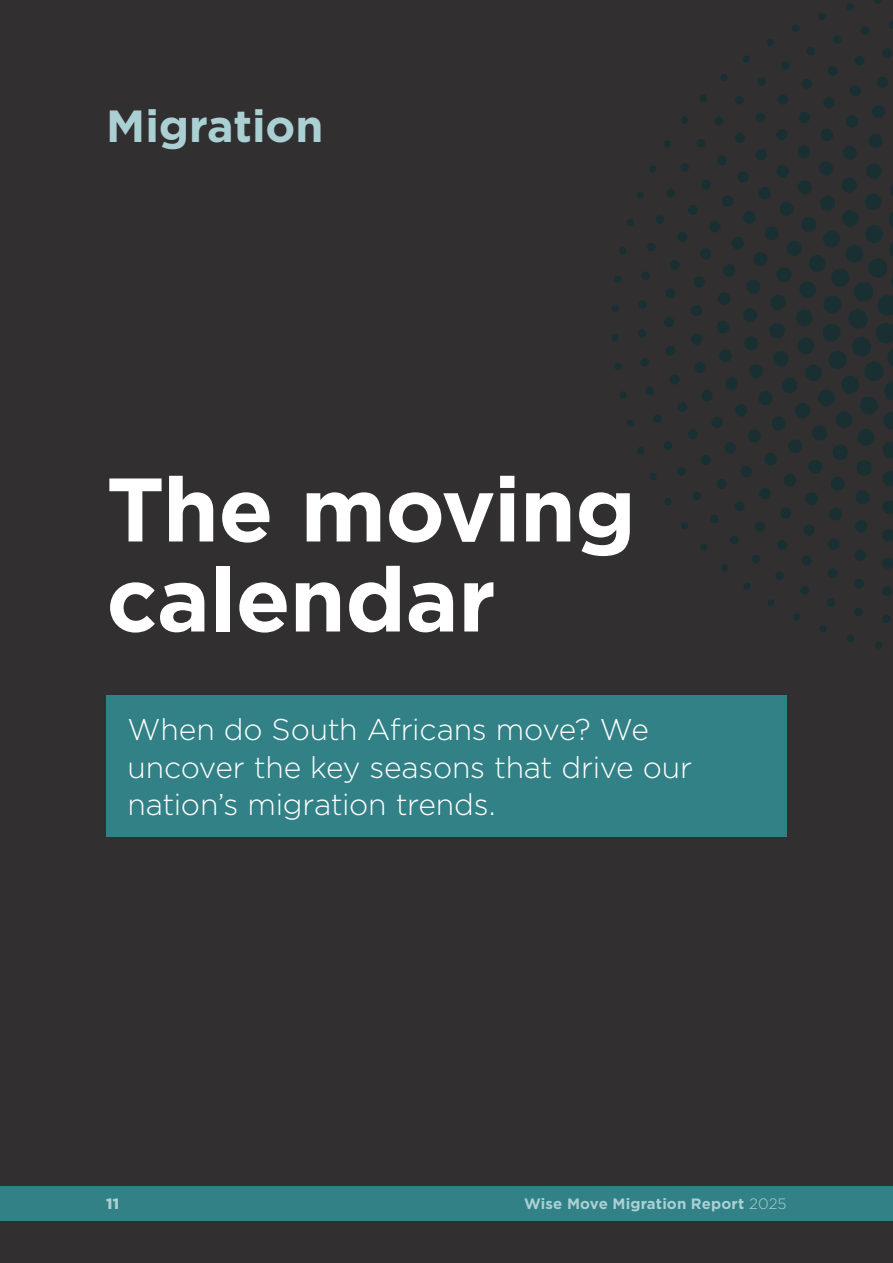
<style>
.page{position:relative;width:893px;height:1263px;background:#312f30}
.page>*{position:absolute;margin:0;border:0;box-sizing:border-box;transform-origin:0 0}
.t1{font:700 90px/90px "Gotham";letter-spacing:-.01em;color:#fff}
.t2{font:700 45px "Gotham";color:#aad0d4}
.t3{font:300 30px/37.5px "Gotham";letter-spacing:-.01em;color:#fff}
.t4{font:700 15px "Gotham";letter-spacing:.01em;color:#aad0d4}
.t5{font:900 15px "Gotham";color:#aad0d4}
.s1{font-weight:300}
</style>
<div class="page">
<svg style="left:611px;top:0;width:282px;height:649px"></svg>
<div style="left:0;top:1186px;width:893px;height:34px;background:#328186"></div>
<div style="left:106px;top:695px;width:681px;height:142px;background:#328186"></div>
<h2 class="t2" style="left:106px;top:97px;width:219px">Migration</h2>
<h1 class="t1" style="left:106px;top:464px;width:531px">The moving calendar</h1>
<p class="t3" style="left:128px;top:710px;width:566px">When do South Africans move? We uncover the key seasons that drive our nation’s migration trends.</p>
<p class="t5" style="left:106px;top:1194px;width:14px">11</p>
<p class="t4" style="left:524px;top:1194px;width:264px">Wise Move Migration Report <span class="s1">2025</span></p>
</div>
